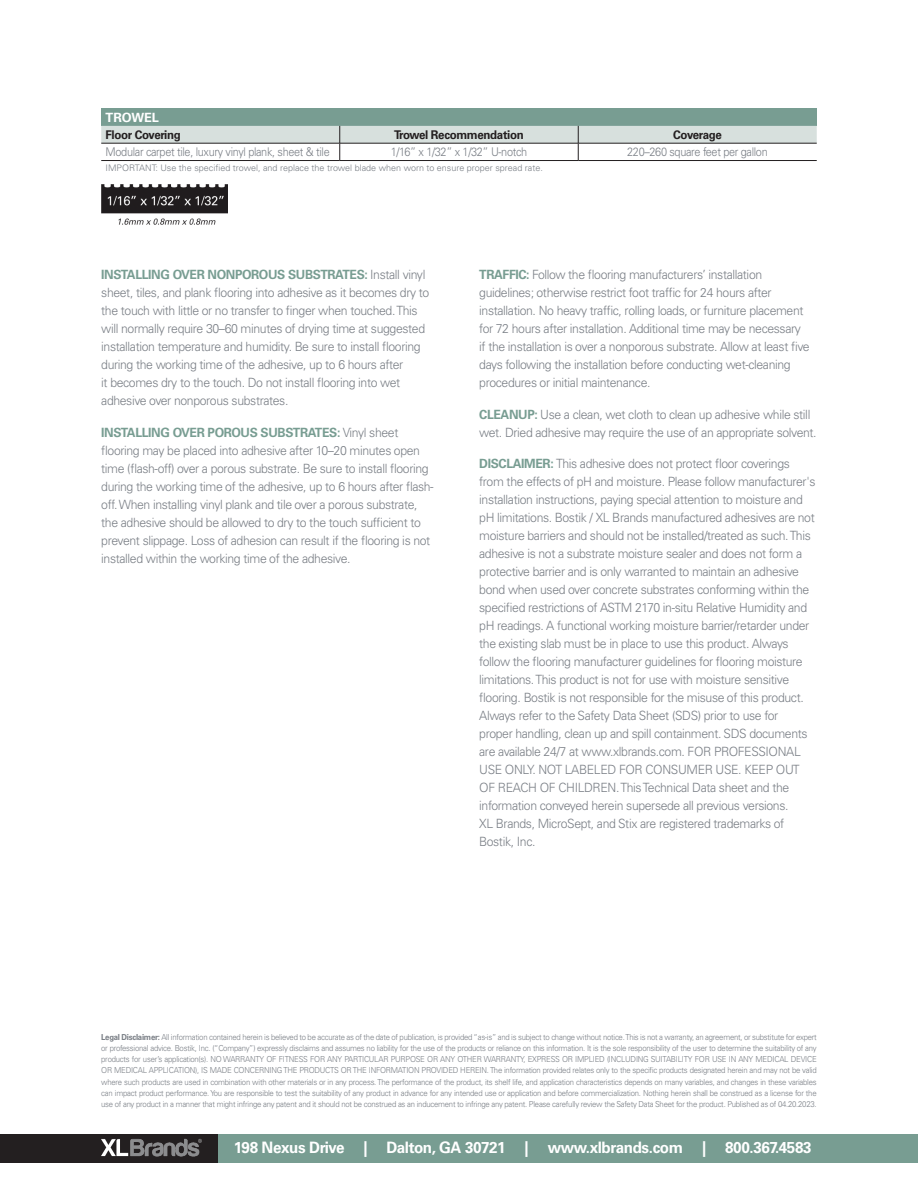
<style>
.page{position:relative;width:918px;height:1188px;background:#fff}
.page>*{position:absolute;margin:0;border:0;box-sizing:border-box;transform-origin:0 0}
.t1{font:700 15.75px "Univers LT Pro 65";letter-spacing:-.025em;color:#fff;scale:.96 1}
.t2{font:300 12.75px/18px "Univers LT Pro 45";letter-spacing:-.03em;color:#797e85;scale:.96 1}
.t3{font:700 12.75px "Univers LT Pro 65";letter-spacing:-.03em;color:#789d92;scale:.96 1}
.t4{font:700 12.75px "Univers LT Pro 65";color:#fff}
.t5{font:300 12px "Univers LT Pro 45";letter-spacing:-.03em;color:#797e85;scale:.91 1}
.t6{font:700 12px "Univers LT Pro 65";letter-spacing:-.03em;color:#231f20;scale:.96 1}
.t7{font:700 12px "Univers LT Pro 65";letter-spacing:-.05em;color:#231f20;scale:.96 1}
.t8{font:300 9px "Univers LT Pro 45";color:#797e85}
.t9{font:300 8.25px/11.2px "Univers LT Pro 45";letter-spacing:-.03em;color:#797e85;text-align:justify;scale:.94 1}
.s1{font-family:"Univers LT Pro 45";font-weight:300;color:#797e85}
.s2{font-family:"Univers LT Pro 65";font-weight:700;color:#789d92}
.s3{font-family:"Univers LT Pro 65";font-weight:700}
</style>
<div class="page">
<div style="left:0;top:1134px;width:918px;height:29px;background:#789d92"></div>
<div style="left:0;top:1134px;width:218px;height:29px;background:#231f20"></div>
<img style="left:101px;top:1138px;width:101px;height:19px">
<div style="left:101px;top:108px;width:716px;height:18px;background:#789d92"></div>
<svg style="left:101px;top:126px;width:716px;height:34px"></svg>
<hr style="left:578px;top:143px;width:239px;height:1px;background:#231f20">
<hr style="left:101px;top:160px;width:239px;height:1px;background:#231f20">
<hr style="left:340px;top:160px;width:238px;height:1px;background:#231f20">
<hr style="left:578px;top:160px;width:239px;height:1px;background:#231f20">
<img style="left:101px;top:185px;width:126px;height:40px">
<p class="t4" style="left:106px;top:108px;width:55px">TROWEL</p>
<p class="t6" style="left:106px;top:126px;width:80px">Floor Covering</p>
<p class="t6" style="left:394px;top:126px;width:136px">Trowel Recommendation</p>
<p class="t7" style="left:673px;top:126px;width:52px">Coverage</p>
<p class="t5" style="left:106px;top:144px;width:248px">Modular carpet tile, luxury vinyl plank, sheet &amp; tile</p>
<p class="t5" style="left:391px;top:144px;width:152px">1/16” x 1/32” x 1/32” U-notch</p>
<p class="t5" style="left:627px;top:144px;width:156px">220–260 square feet per gallon</p>
<p class="t8" style="left:106px;top:162px;width:439px">IMPORTANT: Use the specified trowel, and replace the trowel blade when worn to ensure proper spread rate.</p>
<p class="t3" style="left:101px;top:266px;width:339px">INSTALLING OVER NONPOROUS SUBSTRATES: <span class="s1">Install vinyl</span></p>
<p class="t2" style="left:101px;top:283px;width:343px">sheet, tiles, and plank flooring into adhesive as it becomes dry to the touch with little or no transfer to finger when touched. This will normally require 30–60 minutes of drying time at suggested installation temperature and humidity. Be sure to install flooring during the working time of the adhesive, up to 6 hours after<br>it becomes dry to the touch. Do not install flooring into wet adhesive over nonporous substrates.</p>
<p class="t3" style="left:101px;top:423px;width:311px">INSTALLING OVER POROUS SUBSTRATES: <span class="s1">Vinyl sheet</span></p>
<p class="t2" style="left:101px;top:441px;width:348px">flooring may be placed into adhesive after 10–20 minutes open time (flash-off) over a porous substrate. Be sure to install flooring during the working time of the adhesive, up to 6 hours after flash&shy;off. When installing vinyl plank and tile over a porous substrate, the adhesive should be allowed to dry to the touch sufficient to prevent slippage. Loss of adhesion can result if the flooring is not installed within the working time of the adhesive.</p>
<p class="t2" style="left:479px;top:265px;width:346px"><span class="s2">TRAFFIC:</span> Follow the flooring manufacturers’ installation guidelines; otherwise restrict foot traffic for 24 hours after installation. No heavy traffic, rolling loads, or furniture placement for 72 hours after installation. Additional time may be necessary if the installation is over a nonporous substrate. Allow at least five days following the installation before conducting wet-cleaning procedures or initial maintenance.</p>
<p class="t2" style="left:479px;top:405px;width:353px"><span class="s2">CLEANUP:</span> Use a clean, wet cloth to clean up adhesive while still wet. Dried adhesive may require the use of an appropriate solvent.</p>
<p class="t2" style="left:479px;top:454px;width:352px"><span class="s2">DISCLAIMER:</span> This adhesive does not protect floor coverings from the effects of pH and moisture. Please follow manufacturer's installation instructions, paying special attention to moisture and pH limitations. Bostik / XL Brands manufactured adhesives are not moisture barriers and should not be installed/treated as such. This adhesive is not a substrate moisture sealer and does not form a protective barrier and is only warranted to maintain an adhesive bond when used over concrete substrates conforming within the specified restrictions of ASTM 2170 in-situ Relative Humidity and pH readings. A functional working moisture barrier/retarder under the existing slab must be in place to use this product. Always follow the flooring manufacturer guidelines for flooring moisture limitations. This product is not for use with moisture sensitive flooring. Bostik is not responsible for the misuse of this product.<br>Always refer to the Safety Data Sheet (SDS) prior to use for<br>proper handling, clean up and spill containment. SDS documents are available 24/7 at www.xlbrands.com. FOR PROFESSIONAL USE ONLY. NOT LABELED FOR CONSUMER USE. KEEP OUT OF REACH OF CHILDREN. This Technical Data sheet and the information conveyed herein supersede all previous versions.<br>XL Brands, MicroSept, and Stix are registered trademarks of Bostik, Inc.</p>
<p class="t9" style="left:101px;top:1031px;width:763px"><span class="s3">Legal Disclaimer:</span> All information contained herein is believed to be accurate as of the date of publication, is provided “as-is” and is subject to change without notice. This is not a warranty, an agreement, or substitute for expert or professional advice. Bostik, Inc. (“Company”) expressly disclaims and assumes no liability for the use of the products or reliance on this information. It is the sole responsibility of the user to determine the suitability of any products for user’s application(s). NO WARRANTY OF FITNESS FOR ANY PARTICULAR PURPOSE OR ANY OTHER WARRANTY, EXPRESS OR IMPLIED (INCLUDING SUITABILITY FOR USE IN ANY MEDICAL DEVICE OR MEDICAL APPLICATION), IS MADE CONCERNING THE PRODUCTS OR THE INFORMATION PROVIDED HEREIN. The information provided relates only to the specific products designated herein and may not be valid where such products are used in combination with other materials or in any process. The performance of the product, its shelf life, and application characteristics depends on many variables, and changes in these variables can impact product performance. You are responsible to test the suitability of any product in advance for any intended use or application and before commercialization. Nothing herein shall be construed as a license for the use of any product in a manner that might infringe any patent and it should not be construed as an inducement to infringe any patent. Please carefully review the Safety Data Sheet for the product. Published as of 04.20.2023.</p>
<p class="t1" style="left:234px;top:1137px;width:603px">198 Nexus Drive | Dalton, GA 30721 | www.xlbrands.com | 800.367.4583</p>
</div>
